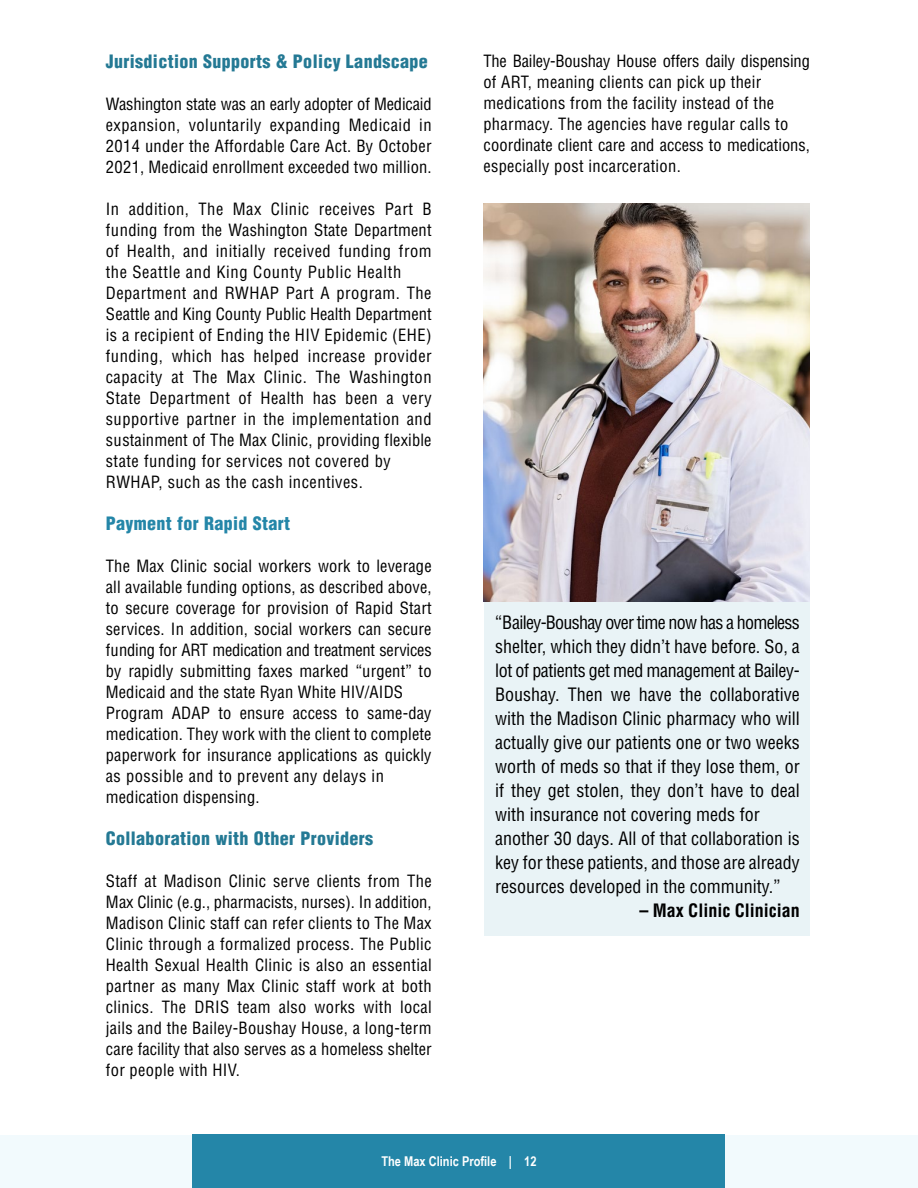
<style>
.page{position:relative;width:918px;height:1188px;background:#fff}
.page>*{position:absolute;margin:0;border:0;box-sizing:border-box;transform-origin:0 0}
.t1{font:condensed 18px/24px "Helvetica";color:#000}
.t2{font:900 condensed 18px "Helvetica";letter-spacing:.02em;color:#247994}
.t3{font:900 condensed 18px "Helvetica";letter-spacing:.02em;color:#2486a8}
.t4{font:700 condensed 18px "Helvetica";color:#000}
.t5{font:condensed 16.5px/21px "Helvetica";letter-spacing:.01em;color:#000;text-align:justify}
.t6{font:condensed 16.5px/21px "Helvetica";letter-spacing:.03em;color:#000}
.t7{font:700 13.5px "Arial Narrow";color:#fff}
</style>
<div class="page">
<div style="left:0;top:1135px;width:918px;height:53px;background:#f2fafd"></div>
<div style="left:193px;top:1134px;width:532px;height:54px;background:#2486a8"></div>
<div style="left:484px;top:600px;width:326px;height:336px;background:#e9f3f6"></div>
<img style="left:483px;top:203px;width:327px;height:399px">
<h3 class="t2" style="left:106px;top:50px;width:324px">Jurisdiction Supports &amp; Policy Landscape</h3>
<p class="t5" style="left:106px;top:94px;width:327px">Washington state was an early adopter of Medicaid expansion, voluntarily expanding Medicaid in 2014 under the Affordable Care Act. By October 2021, Medicaid enrollment exceeded two million.</p>
<p class="t6" style="left:106px;top:199px;width:327px">In addition, The Max Clinic receives Part B funding from the Washington State Department of Health, and initially received funding from the Seattle and King County Public Health Department and RWHAP Part A program. The Seattle and King County Public Health Department is a recipient of Ending the HIV Epidemic (EHE) funding, which has helped increase provider capacity at The Max Clinic. The Washington State Department of Health has been a very supportive partner in the implementation and sustainment of The Max Clinic, providing flexible state funding for services not covered by RWHAP, such as the cash incentives.</p>
<h3 class="t3" style="left:106px;top:512px;width:186px">Payment for Rapid Start</h3>
<p class="t5" style="left:106px;top:556px;width:327px;text-align:left">The Max Clinic social workers work to leverage all available funding options, as described above, to secure coverage for provision of Rapid Start services. In addition, social workers can secure funding for ART medication and treatment services by rapidly submitting faxes marked “urgent” to Medicaid and the state Ryan White HIV/AIDS Program ADAP to ensure access to same-day medication. They work with the client to complete paperwork for insurance applications as quickly as possible and to prevent any delays in medication dispensing.</p>
<h3 class="t2" style="left:106px;top:827px;width:269px">Collaboration with Other Providers</h3>
<p class="t5" style="left:106px;top:871px;width:327px">Staff at Madison Clinic serve clients from The Max Clinic (e.g., pharmacists, nurses). In addition, Madison Clinic staff can refer clients to The Max Clinic through a formalized process. The Public Health Sexual Health Clinic is also an essential partner as many Max Clinic staff work at both clinics. The DRIS team also works with local jails and the Bailey-Boushay House, a long-term care facility that also serves as a homeless shelter for people with HIV.</p>
<p class="t5" style="left:483px;top:51px;width:328px;text-align:left">The Bailey-Boushay House offers daily dispensing of ART, meaning clients can pick up their medications from the facility instead of the pharmacy. The agencies have regular calls to coordinate client care and access to medications, especially post incarceration.</p>
<p class="t1" style="left:495px;top:611px;width:306px">“Bailey-Boushay over time now has a homeless shelter, which they didn’t have before. So, a lot of patients get med management at Bailey-Boushay. Then we have the collaborative with the Madison Clinic pharmacy who will actually give our patients one or two weeks worth of meds so that if they lose them, or if they get stolen, they don’t have to deal with insurance not covering meds for another 30 days. All of that collaboration is key for these patients, and those are already resources developed in the community.”</p>
<p class="t4" style="left:639px;top:899px;width:162px">– Max Clinic Clinician</p>
<p class="t7" style="left:381px;top:1151px;width:157px">The Max Clinic Profile | 12</p>
</div>
